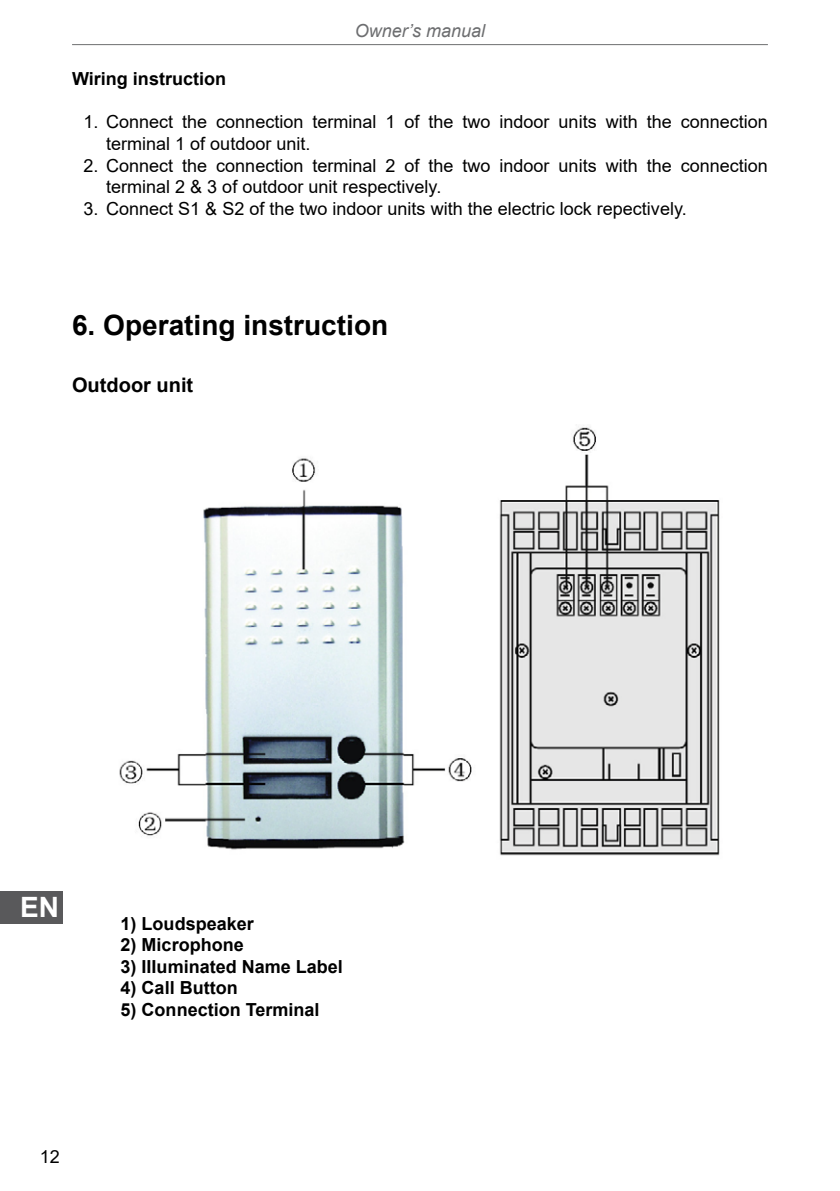
<style>
.page{position:relative;width:840px;height:1191px;background:#fff}
.page>*{position:absolute;margin:0;border:0;box-sizing:border-box;transform-origin:0 0}
.t1{font:700 28px "Arial";color:#000}
.t2{font:700 28px "Arial";color:#fff}
.t3{font:700 20px "Arial";color:#000}
.t4{font:18px/21.6px "Arial";color:#000}
.t5{font:700 18px "Arial";color:#000}
.t6{font:italic 18px "Arial";color:#6d6e70}
</style>
<div class="page">
<hr style="left:72px;top:44px;width:695px;height:1px;background:#6d6e70">
<svg style="left:351px;top:44px;width:139px;height:2px"></svg>
<div style="left:0;top:891px;width:62px;height:32px;background:#59595b"></div>
<img style="left:119px;top:427px;width:601px;height:429px">
<p class="t6" style="left:354px;top:19px;width:132px">Owner’s manual</p>
<p class="t5" style="left:72px;top:66px;width:155px">Wiring instruction</p>
<p class="t4" style="left:106px;top:111px;width:663px;text-indent:-23px">1. Connect the connection terminal 1 of the two indoor units with the connection terminal 1 of outdoor unit.</p>
<p class="t4" style="left:106px;top:154px;width:663px;text-indent:-23px">2. Connect the connection terminal 2 of the two indoor units with the connection terminal 2 &amp; 3 of outdoor unit respectively.</p>
<p class="t4" style="left:83px;top:197px;width:604px">3. Connect S1 &amp; S2 of the two indoor units with the electric lock repectively.</p>
<h1 class="t1" style="left:72px;top:305px;width:317px">6. Operating instruction</h1>
<p class="t3" style="left:72px;top:371px;width:123px">Outdoor unit</p>
<h1 class="t2" style="left:20px;top:887px;width:40px">EN</h1>
<p class="t4" style="left:40px;top:1145px;width:22px">12</p>
<p class="t5" style="left:120px;top:910px;width:135px">1) Loudspeaker</p>
<p class="t5" style="left:120px;top:932px;width:125px">2) Microphone</p>
<p class="t5" style="left:120px;top:953px;width:224px">3) IIIuminated Name Label</p>
<p class="t5" style="left:120px;top:975px;width:118px">4) Call Button</p>
<p class="t5" style="left:120px;top:997px;width:200px">5) Connection Terminal</p>
</div>
